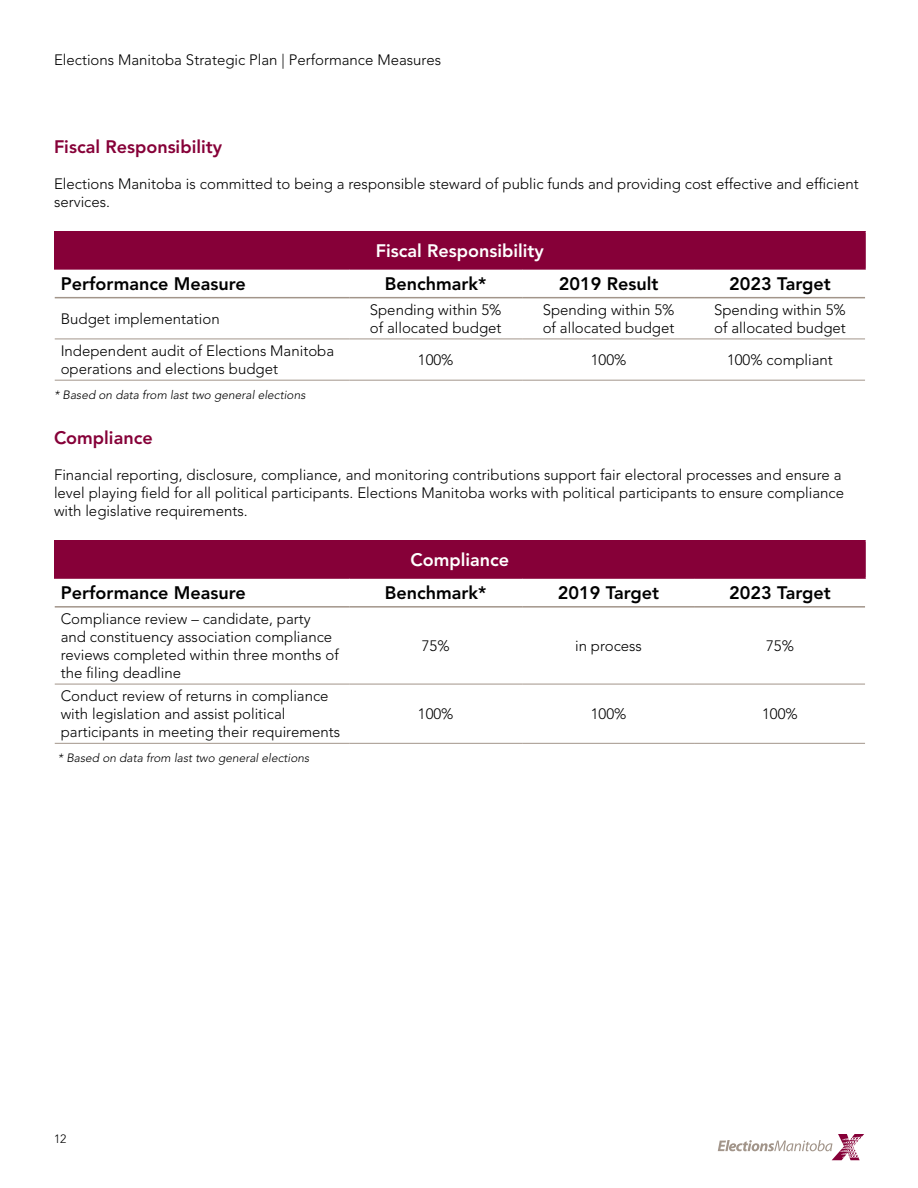
<style>
.page{position:relative;width:918px;height:1188px;background:#fff}
.page>*{position:absolute;margin:0;border:0;box-sizing:border-box;transform-origin:0 0}
.t1{font:800 18px "Avenir";color:#000}
.t2{font:800 18px "Avenir";color:#860038}
.t3{font:800 18px "Avenir";color:#fff}
.t4{font:300 15px/18px "Avenir";color:#000}
.t5{font:italic 300 12px "Avenir";color:#000}
.t6{font:300 12px "Avenir";color:#000}
</style>
<div class="page">
<svg style="left:718px;top:1134px;width:146px;height:26px"></svg>
<div style="left:55px;top:232px;width:810px;height:37px;background:#860038"></div>
<hr style="left:54px;top:231px;width:295px;height:1px;background:#860038">
<hr style="left:54px;top:232px;width:2px;height:36px;background:#860038">
<hr style="left:349px;top:231px;width:173px;height:1px;background:#860038">
<hr style="left:522px;top:231px;width:173px;height:1px;background:#860038">
<hr style="left:695px;top:231px;width:171px;height:1px;background:#860038">
<hr style="left:864px;top:232px;width:2px;height:36px;background:#860038">
<hr style="left:54px;top:268px;width:295px;height:2px;background:#860038">
<hr style="left:349px;top:268px;width:173px;height:2px;background:#860038">
<hr style="left:522px;top:268px;width:173px;height:2px;background:#860038">
<hr style="left:695px;top:268px;width:171px;height:2px;background:#860038">
<hr style="left:55px;top:297px;width:294px;height:1px;background:#a2958a">
<hr style="left:349px;top:297px;width:173px;height:1px;background:#a2958a">
<hr style="left:522px;top:297px;width:173px;height:1px;background:#a2958a">
<hr style="left:695px;top:297px;width:170px;height:1px;background:#a2958a">
<hr style="left:55px;top:339px;width:294px;height:1px;background:#a2958a">
<hr style="left:349px;top:339px;width:173px;height:1px;background:#a2958a">
<hr style="left:522px;top:339px;width:173px;height:1px;background:#a2958a">
<hr style="left:695px;top:339px;width:170px;height:1px;background:#a2958a">
<hr style="left:55px;top:380px;width:294px;height:1px;background:#a2958a">
<hr style="left:349px;top:380px;width:173px;height:1px;background:#a2958a">
<hr style="left:522px;top:380px;width:173px;height:1px;background:#a2958a">
<hr style="left:695px;top:380px;width:170px;height:1px;background:#a2958a">
<div style="left:55px;top:541px;width:810px;height:37px;background:#860038"></div>
<hr style="left:54px;top:540px;width:295px;height:2px;background:#860038">
<hr style="left:54px;top:542px;width:2px;height:35px;background:#860038">
<hr style="left:349px;top:540px;width:173px;height:2px;background:#860038">
<hr style="left:522px;top:540px;width:173px;height:2px;background:#860038">
<hr style="left:695px;top:540px;width:171px;height:2px;background:#860038">
<hr style="left:864px;top:542px;width:2px;height:35px;background:#860038">
<hr style="left:54px;top:577px;width:295px;height:2px;background:#860038">
<hr style="left:349px;top:577px;width:173px;height:2px;background:#860038">
<hr style="left:522px;top:577px;width:173px;height:2px;background:#860038">
<hr style="left:695px;top:577px;width:171px;height:2px;background:#860038">
<hr style="left:55px;top:606px;width:294px;height:2px;background:#a2958a">
<hr style="left:349px;top:606px;width:173px;height:2px;background:#a2958a">
<hr style="left:522px;top:606px;width:173px;height:2px;background:#a2958a">
<hr style="left:695px;top:606px;width:170px;height:2px;background:#a2958a">
<hr style="left:55px;top:684px;width:294px;height:1px;background:#a2958a">
<hr style="left:349px;top:684px;width:173px;height:1px;background:#a2958a">
<hr style="left:522px;top:684px;width:173px;height:1px;background:#a2958a">
<hr style="left:695px;top:684px;width:170px;height:1px;background:#a2958a">
<hr style="left:55px;top:743px;width:294px;height:1px;background:#a2958a">
<hr style="left:349px;top:743px;width:173px;height:1px;background:#a2958a">
<hr style="left:522px;top:743px;width:173px;height:1px;background:#a2958a">
<hr style="left:695px;top:743px;width:170px;height:1px;background:#a2958a">
<p class="t4" style="left:54px;top:51px;width:389px">Elections Manitoba Strategic Plan | Performance Measures</p>
<p class="t2" style="left:54px;top:136px;width:170px">Fiscal Responsibility</p>
<p class="t4" style="left:54px;top:175px;width:806px">Elections Manitoba is committed to being a responsible steward of public funds and providing cost effective and efficient services.</p>
<p class="t3" style="left:376px;top:240px;width:170px">Fiscal Responsibility</p>
<p class="t1" style="left:61px;top:273px;width:186px">Performance Measure</p>
<p class="t1" style="left:385px;top:273px;width:103px">Benchmark*</p>
<p class="t1" style="left:559px;top:273px;width:101px">2019 Result</p>
<p class="t1" style="left:729px;top:273px;width:103px">2023 Target</p>
<p class="t4" style="left:61px;top:310px;width:160px">Budget implementation</p>
<p class="t4" style="left:370px;top:301px;width:133px">Spending within 5% of allocated budget</p>
<p class="t4" style="left:543px;top:301px;width:133px">Spending within 5% of allocated budget</p>
<p class="t4" style="left:714px;top:301px;width:133px">Spending within 5% of allocated budget</p>
<p class="t4" style="left:61px;top:342px;width:275px">Independent audit of Elections Manitoba operations and elections budget</p>
<p class="t4" style="left:418px;top:351px;width:37px">100%</p>
<p class="t4" style="left:591px;top:351px;width:37px">100%</p>
<p class="t4" style="left:727px;top:351px;width:107px">100% compliant</p>
<p class="t5" style="left:54px;top:387px;width:253px">* Based on data from last two general elections</p>
<p class="t2" style="left:54px;top:427px;width:100px">Compliance</p>
<p class="t4" style="left:54px;top:466px;width:792px">Financial reporting, disclosure, compliance, and monitoring contributions support fair electoral processes and ensure a level playing field for all political participants. Elections Manitoba works with political participants to ensure compliance with legislative requirements.</p>
<p class="t3" style="left:411px;top:549px;width:100px">Compliance</p>
<p class="t1" style="left:61px;top:582px;width:186px">Performance Measure</p>
<p class="t1" style="left:385px;top:582px;width:103px">Benchmark*</p>
<p class="t1" style="left:558px;top:582px;width:103px">2019 Target</p>
<p class="t1" style="left:729px;top:582px;width:103px">2023 Target</p>
<p class="t4" style="left:61px;top:610px;width:280px">Compliance review – candidate, party and constituency association compliance reviews completed within three months of the filing deadline</p>
<p class="t4" style="left:422px;top:637px;width:29px">75%</p>
<p class="t4" style="left:575px;top:637px;width:68px">in process</p>
<p class="t4" style="left:766px;top:637px;width:29px">75%</p>
<p class="t4" style="left:61px;top:687px;width:281px">Conduct review of returns in compliance with legislation and assist political participants in meeting their requirements</p>
<p class="t5" style="left:58px;top:751px;width:253px">* Based on data from last two general elections</p>
<p class="t4" style="left:418px;top:705px;width:37px">100%</p>
<p class="t4" style="left:591px;top:705px;width:37px">100%</p>
<p class="t4" style="left:762px;top:705px;width:37px">100%</p>
<p class="t6" style="left:54px;top:1132px;width:14px">12</p>
</div>
